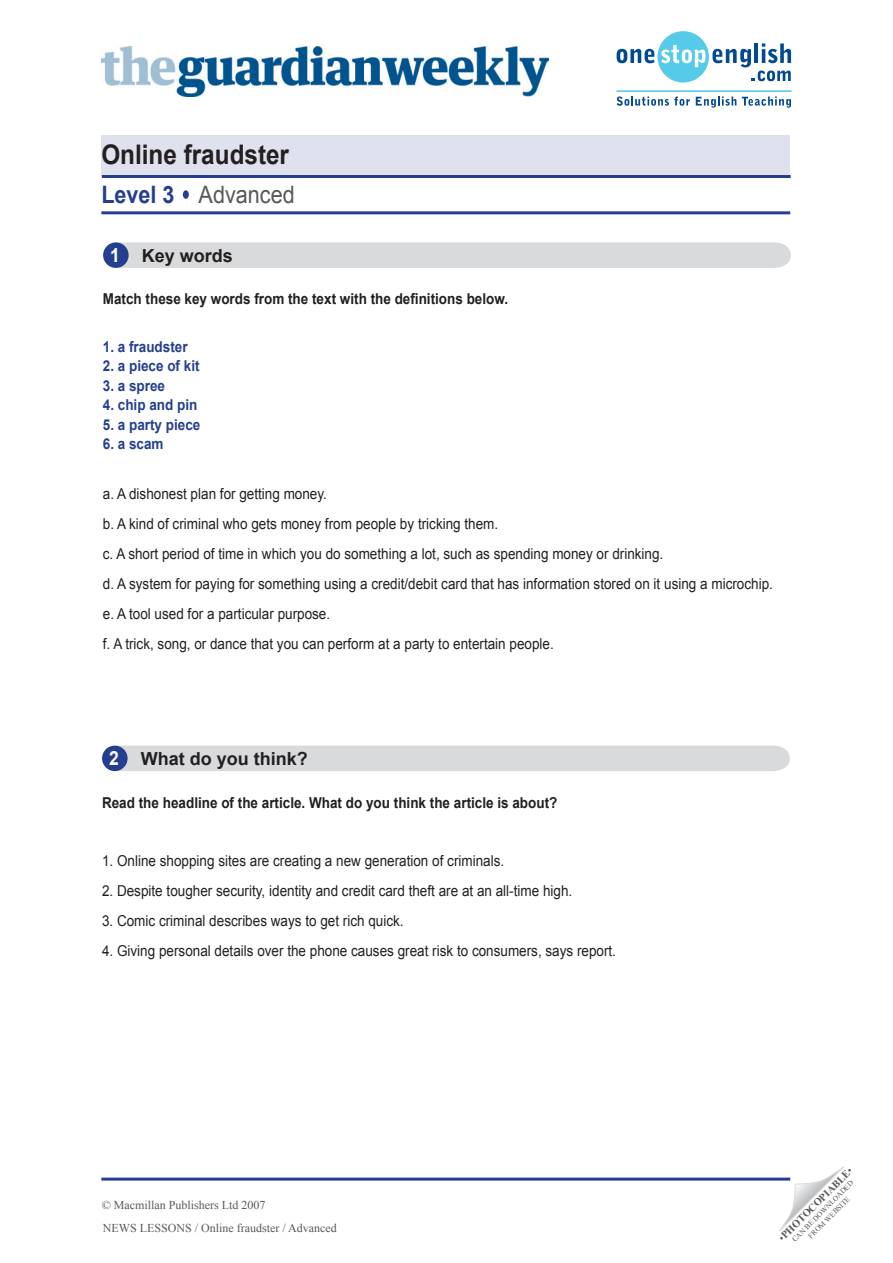
<style>
.page{position:relative;width:893px;height:1263px;background:#fff}
.page>*{position:absolute;margin:0;border:0;box-sizing:border-box;transform-origin:0 0}
.t1{font:700 27px "Arial";color:#231f20;scale:.9 1}
.body_text{font:24px "Arial";color:#57585a;scale:.9 1}
.key_exercise_titles{font:700 19.5px "Arial";color:#fff;scale:.9 1}
.t2{font:700 18px "Arial";color:#231f20}
.Main_body_text{font:15px "Arial";color:#231f20;scale:.9 1}
.Bold_body_text{font:700 15px "Arial";color:#231f20;scale:.9 1}
.Gap_fill_text{font:700 15px "Arial";color:#253f8e;scale:.9 1}
.t3{font:12px "Times New Roman";color:#57585a}
.t4{font:700 10.5px "Times New Roman";color:#57585a}
.t5{font:7.5px "Times New Roman";color:#57585a}
.s1{font-weight:700;color:#253f8e}
.s2{font-weight:400}
</style>
<div class="page">
<div style="left:101px;top:135px;width:689px;height:40px;background:#e0e1ee"></div>
<svg style="left:617px;top:31px;width:174px;height:52px"></svg>
<svg style="left:617px;top:97px;width:73px;height:9px"></svg>
<svg style="left:696px;top:97px;width:40px;height:11px"></svg>
<svg style="left:742px;top:97px;width:49px;height:11px"></svg>
<hr style="left:617px;top:91px;width:174px;height:1px;background:#55cae9">
<svg style="left:779px;top:1167px;width:65px;height:64px"></svg>
<img style="left:101px;top:46px;width:448px;height:50px">
<hr style="left:102px;top:175px;width:689px;height:3px;background:#253f8e">
<hr style="left:101px;top:211px;width:689px;height:3px;background:#253f8e">
<hr style="left:101px;top:1177px;width:689px;height:3px;background:#253f8e">
<div style="left:183px;top:190px;width:6px;height:9px;background:#253f8e;border-radius:50%"></div>
<div style="left:104px;top:242px;width:687px;height:26px;background:#d9dadc"></div>
<div style="left:103px;top:242px;width:26px;height:26px;background:#253f8e;border-radius:50%"></div>
<div style="left:103px;top:746px;width:687px;height:25px;background:#d9dadc"></div>
<div style="left:102px;top:746px;width:26px;height:25px;background:#253f8e;border-radius:50%"></div>
<p class="t1" style="left:101px;top:136px;width:210px">Online fraudster</p>
<p class="body_text" style="left:101px;top:178px;width:216px"><span class="s1">Level 3</span> Advanced</p>
<p class="key_exercise_titles" style="left:110px;top:242px;width:12px">1</p>
<p class="t2" style="left:142px;top:243px;width:93px">Key words</p>
<p class="Bold_body_text" style="left:103px;top:289px;width:452px">Match these key words from the text with the definitions below.</p>
<p class="Gap_fill_text" style="left:103px;top:337px;width:96px">1. a fraudster</p>
<p class="Gap_fill_text" style="left:103px;top:356px;width:109px">2. a piece of kit</p>
<p class="Gap_fill_text" style="left:103px;top:376px;width:71px">3. a spree</p>
<p class="Gap_fill_text" style="left:103px;top:395px;width:107px">4. chip and pin</p>
<p class="Gap_fill_text" style="left:103px;top:415px;width:110px">5. a party piece</p>
<p class="Gap_fill_text" style="left:103px;top:434px;width:69px">6. a scam</p>
<p class="Main_body_text" style="left:103px;top:484px;width:251px">a. A dishonest plan for getting money.</p>
<p class="Main_body_text" style="left:103px;top:514px;width:441px">b. A kind of criminal who gets money from people by tricking them.</p>
<p class="Main_body_text" style="left:103px;top:544px;width:624px">c. A short period of time in which you do something a lot, such as spending money or drinking.</p>
<p class="Main_body_text" style="left:103px;top:574px;width:746px">d. A system for paying for something using a credit/debit card that has information stored on it using a microchip.</p>
<p class="Main_body_text" style="left:103px;top:604px;width:254px">e. A tool used for a particular purpose.</p>
<p class="Main_body_text" style="left:103px;top:634px;width:503px">f. A trick, song, or dance that you can perform at a party to entertain people.</p>
<p class="key_exercise_titles" style="left:109px;top:745px;width:12px">2</p>
<p class="t2" style="left:141px;top:746px;width:169px">What do you think?</p>
<p class="Bold_body_text" style="left:102px;top:792px;width:507px">Read the headline of the article. What do you think the article is about?</p>
<p class="Main_body_text" style="left:102px;top:850px;width:448px">1. Online shopping sites are creating a new generation of criminals.</p>
<p class="Main_body_text" style="left:102px;top:880px;width:524px">2. Despite tougher security, identity and credit card theft are at an all-time high.</p>
<p class="Main_body_text" style="left:102px;top:910px;width:337px">3. Comic criminal describes ways to get rich quick.</p>
<p class="Main_body_text" style="left:102px;top:940px;width:573px">4. Giving personal details over the phone causes great risk to consumers, says report.</p>
<p class="t3" style="left:102px;top:1197px;width:165px">© Macmillan Publishers Ltd 2007</p>
<p class="t3" style="left:103px;top:1220px;width:235px">NEWS LESSONS / Online fraudster / Advanced</p>
<p class="t4" style="left:775px;top:1234px;width:101px;rotate:-45deg"><span class="s2">•</span>PHOTOCOPIABLE<span class="s2">•</span></p>
<p class="t5" style="left:790px;top:1237px;width:85px;rotate:-45deg">CAN BE DOWNLOADED</p>
<p class="t5" style="left:806px;top:1233px;width:57px;rotate:-45deg">FROM WEBSITE</p>
</div>
